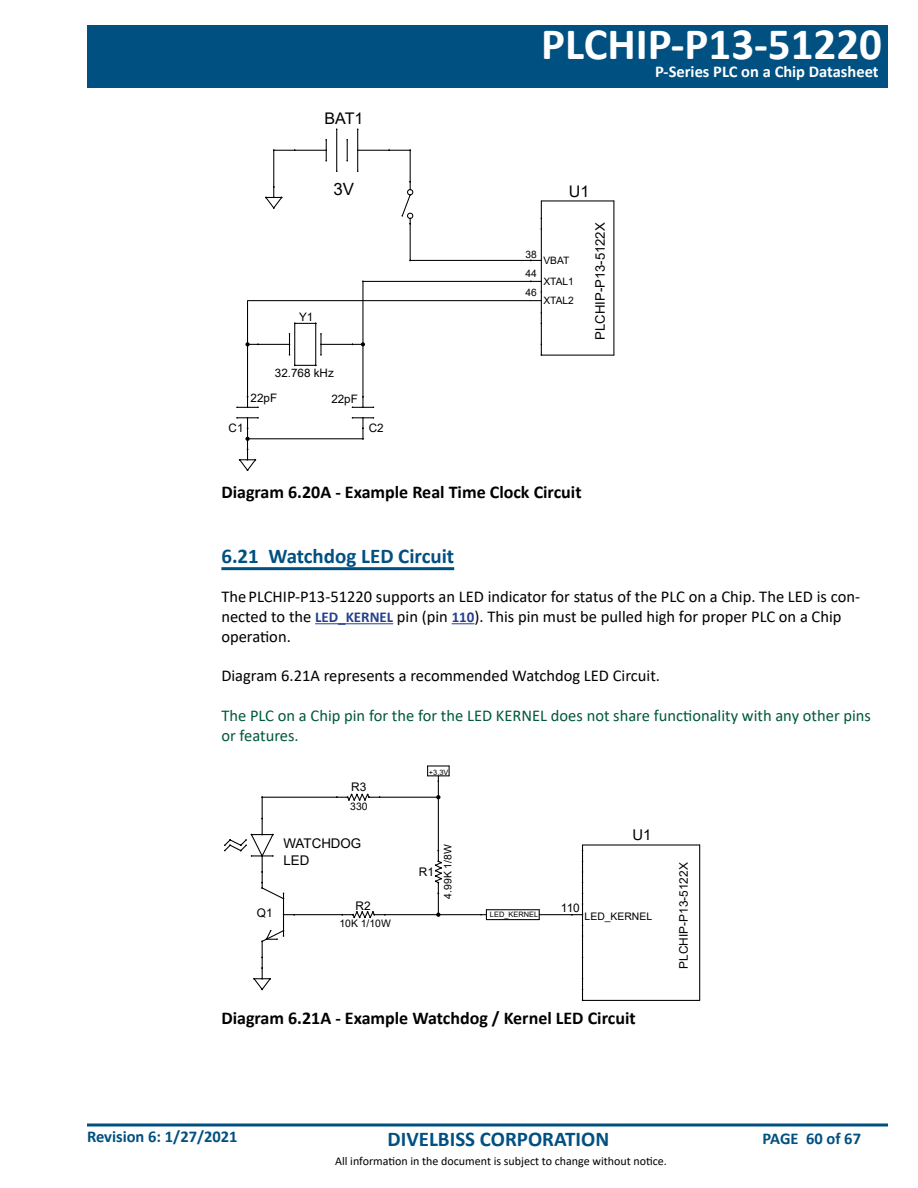
<style>
.page{position:relative;width:918px;height:1188px;background:#fff}
.page>*{position:absolute;margin:0;border:0;box-sizing:border-box;transform-origin:0 0}
.t1{font:700 45px "Calibri";color:#fff}
.t2{font:700 21px "Calibri";color:#005081}
.t3{font:700 18px "Calibri";color:#000}
.t4{font:16.95px "Arial";color:#000}
.t5{font:16.5px/19.8px "Calibri";color:#000}
.t6{font:16.5px/19.8px "Calibri";color:#00583d}
.t7{font:700 16.5px "Calibri";color:#005081}
.t8{font:700 16.5px "Calibri";color:#fff}
.t9{font:16.05px "Arial";color:#000}
.t10{font:14.85px "Arial";color:#000}
.t11{font:13.35px/16.6px "Arial";color:#000}
.t12{font:13.05px "Arial";color:#000}
.t13{font:12px "Calibri";color:#000}
.t14{font:11.85px "Arial";color:#000}
.t15{font:11.7px "Arial";color:#000}
.t16{font:10.35px "Arial";color:#000}
.t17{font:10.2px "Arial";color:#000}
.t18{font:7.35px "Arial";color:#000}
.s1{font-weight:700;font-size:15px;color:#25408f}
</style>
<div class="page">
<div style="left:87px;top:25px;width:801px;height:63px;background:#005081"></div>
<hr style="left:87px;top:1124px;width:801px;height:2px;background:#005081">
<hr style="left:221px;top:567px;width:233px;height:3px;background:#005081">
<hr style="left:315px;top:623px;width:78px;height:1px;background:#25408f">
<svg style="left:452px;top:623px;width:22px;height:1px"></svg>
<hr style="left:273px;top:150px;width:1px;height:37px;background:#000">
<hr style="left:362px;top:281px;width:1px;height:63px;background:#000">
<hr style="left:410px;top:150px;width:1px;height:32px;background:#000">
<hr style="left:410px;top:224px;width:1px;height:36px;background:#000">
<hr style="left:362px;top:344px;width:1px;height:53px;background:#000">
<hr style="left:247px;top:301px;width:1px;height:43px;background:#000">
<hr style="left:247px;top:344px;width:1px;height:53px;background:#000">
<hr style="left:248px;top:300px;width:283px;height:1px;background:#000">
<hr style="left:410px;top:260px;width:121px;height:1px;background:#000">
<hr style="left:248px;top:438px;width:115px;height:1px;background:#000">
<hr style="left:363px;top:281px;width:168px;height:1px;background:#000">
<svg style="left:236px;top:396px;width:23px;height:12px"></svg>
<svg style="left:236px;top:417px;width:23px;height:54px"></svg>
<svg style="left:265px;top:186px;width:18px;height:23px"></svg>
<svg style="left:352px;top:396px;width:22px;height:12px"></svg>
<svg style="left:352px;top:417px;width:22px;height:23px"></svg>
<svg style="left:401px;top:181px;width:12px;height:43px"></svg>
<svg style="left:352px;top:342px;width:13px;height:4px"></svg>
<hr style="left:321px;top:344px;width:31px;height:1px;background:#000">
<svg style="left:245px;top:342px;width:14px;height:4px"></svg>
<hr style="left:258px;top:344px;width:32px;height:1px;background:#000">
<hr style="left:315px;top:323px;width:1px;height:42px;background:#000">
<hr style="left:320px;top:334px;width:2px;height:21px;background:#000">
<hr style="left:294px;top:323px;width:1px;height:42px;background:#000">
<svg style="left:289px;top:333px;width:1px;height:23px"></svg>
<svg style="left:295px;top:323px;width:22px;height:1px"></svg>
<svg style="left:294px;top:365px;width:23px;height:1px"></svg>
<svg style="left:388px;top:149px;width:23px;height:2px"></svg>
<hr style="left:358px;top:150px;width:31px;height:1px;background:#000">
<svg style="left:273px;top:149px;width:23px;height:2px"></svg>
<hr style="left:295px;top:150px;width:31px;height:1px;background:#000">
<svg style="left:346px;top:139px;width:2px;height:23px"></svg>
<hr style="left:336px;top:129px;width:1px;height:42px;background:#000">
<hr style="left:357px;top:129px;width:1px;height:42px;background:#000">
<svg style="left:325px;top:139px;width:2px;height:23px"></svg>
<hr style="left:541px;top:200px;width:73px;height:1px;background:#000">
<hr style="left:541px;top:355px;width:73px;height:1px;background:#000">
<hr style="left:613px;top:201px;width:1px;height:154px;background:#000">
<hr style="left:541px;top:201px;width:1px;height:154px;background:#000">
<hr style="left:438px;top:797px;width:1px;height:54px;background:#000">
<hr style="left:380px;top:797px;width:58px;height:1px;background:#000">
<hr style="left:385px;top:914px;width:53px;height:1px;background:#000">
<hr style="left:262px;top:797px;width:75px;height:1px;background:#000">
<hr style="left:294px;top:914px;width:48px;height:1px;background:#000">
<hr style="left:438px;top:914px;width:43px;height:1px;background:#000">
<hr style="left:539px;top:914px;width:33px;height:1px;background:#000">
<svg style="left:480px;top:910px;width:7px;height:10px"></svg>
<hr style="left:486px;top:909px;width:53px;height:1px;background:#000">
<hr style="left:486px;top:919px;width:53px;height:1px;background:#000">
<hr style="left:283px;top:893px;width:1px;height:43px;background:#000">
<svg style="left:253px;top:929px;width:32px;height:62px"></svg>
<svg style="left:224px;top:796px;width:61px;height:104px"></svg>
<svg style="left:341px;top:911px;width:45px;height:8px"></svg>
<svg style="left:336px;top:793px;width:44px;height:8px"></svg>
<hr style="left:428px;top:765px;width:21px;height:2px;background:#000">
<svg style="left:427px;top:766px;width:23px;height:33px"></svg>
<svg style="left:434px;top:850px;width:8px;height:67px"></svg>
<hr style="left:582px;top:845px;width:1px;height:156px;background:#000">
<hr style="left:699px;top:845px;width:1px;height:155px;background:#000">
<hr style="left:583px;top:1000px;width:117px;height:1px;background:#000">
<hr style="left:583px;top:844px;width:117px;height:2px;background:#000">
<h1 class="t1" style="left:541px;top:12px;width:342px">PLCHIP-P13-51220</h1>
<p class="t9" style="left:325px;top:108px;width:40px">BAT1</p>
<p class="t4" style="left:333px;top:177px;width:22px">3V</p>
<p class="t15" style="left:299px;top:309px;width:16px">Y1</p>
<p class="t15" style="left:229px;top:420px;width:16px">C1</p>
<p class="t15" style="left:275px;top:364px;width:60px">32.768 kHz</p>
<p class="t15" style="left:251px;top:390px;width:28px">22pF</p>
<p class="t15" style="left:331px;top:391px;width:28px">22pF</p>
<p class="t15" style="left:369px;top:420px;width:16px">C2</p>
<p class="t9" style="left:569px;top:181px;width:22px">U1</p>
<p class="t17" style="left:525px;top:247px;width:13px">38</p>
<p class="t17" style="left:543px;top:254px;width:27px">VBAT</p>
<p class="t17" style="left:525px;top:266px;width:13px">44</p>
<p class="t17" style="left:543px;top:275px;width:32px">XTAL1</p>
<p class="t17" style="left:525px;top:286px;width:13px">46</p>
<p class="t17" style="left:543px;top:294px;width:32px">XTAL2</p>
<p class="t12" style="left:591px;top:340px;width:119px;rotate:-90deg">PLCHIP-P13-5122X</p>
<p class="t3" style="left:221px;top:479px;width:362px">Diagram 6.20A - Example Real Time Clock Circuit</p>
<p class="t8" style="left:655px;top:60px;width:225px">P-Series PLC on a Chip Datasheet</p>
<p class="t2" style="left:221px;top:541px;width:234px">6.21 Watchdog LED Circuit</p>
<p class="t5" style="left:221px;top:586px;width:640px">The PLCHIP-P13-51220 supports an LED indicator for status of the PLC on a Chip. The LED is con&shy;nected to the <span class="s1">LED_KERNEL</span> pin (pin <span class="s1">110</span>). This pin must be pulled high for proper PLC on a Chip operation.</p>
<p class="t5" style="left:221px;top:666px;width:440px">Diagram 6.21A represents a recommended Watchdog LED Circuit.</p>
<p class="t6" style="left:221px;top:705px;width:651px">The PLC on a Chip pin for the for the LED KERNEL does not share functionality with any other pins or features.</p>
<p class="t14" style="left:351px;top:778px;width:17px">R3</p>
<p class="t16" style="left:350px;top:799px;width:19px">330</p>
<p class="t11" style="left:284px;top:835px;width:79px">WATCHDOG<br>LED</p>
<p class="t18" style="left:429px;top:767px;width:21px">+3.3V</p>
<p class="t14" style="left:419px;top:864px;width:17px">R1</p>
<p class="t16" style="left:441px;top:899px;width:56px;rotate:-90deg">4.99K 1/8W</p>
<p class="t14" style="left:356px;top:897px;width:17px">R2</p>
<p class="t16" style="left:339px;top:917px;width:53px">10K 1/10W</p>
<p class="t14" style="left:257px;top:905px;width:17px">Q1</p>
<p class="t18" style="left:490px;top:910px;width:50px">LED_KERNEL</p>
<p class="t10" style="left:633px;top:824px;width:20px">U1</p>
<p class="t14" style="left:561px;top:900px;width:20px">110</p>
<p class="t16" style="left:585px;top:909px;width:69px">LED_KERNEL</p>
<p class="t3" style="left:221px;top:1006px;width:416px">Diagram 6.21A - Example Watchdog / Kernel LED Circuit</p>
<p class="t14" style="left:676px;top:969px;width:108px;rotate:-90deg">PLCHIP-P13-5122X</p>
<p class="t7" style="left:87px;top:1125px;width:152px">Revision 6: 1/27/2021</p>
<p class="t2" style="left:388px;top:1124px;width:223px">DIVELBISS CORPORATION</p>
<p class="t13" style="left:335px;top:1153px;width:333px">All information in the document is subject to change without notice.</p>
<p class="t7" style="left:763px;top:1127px;width:100px">PAGE 60 of 67</p>
</div>
